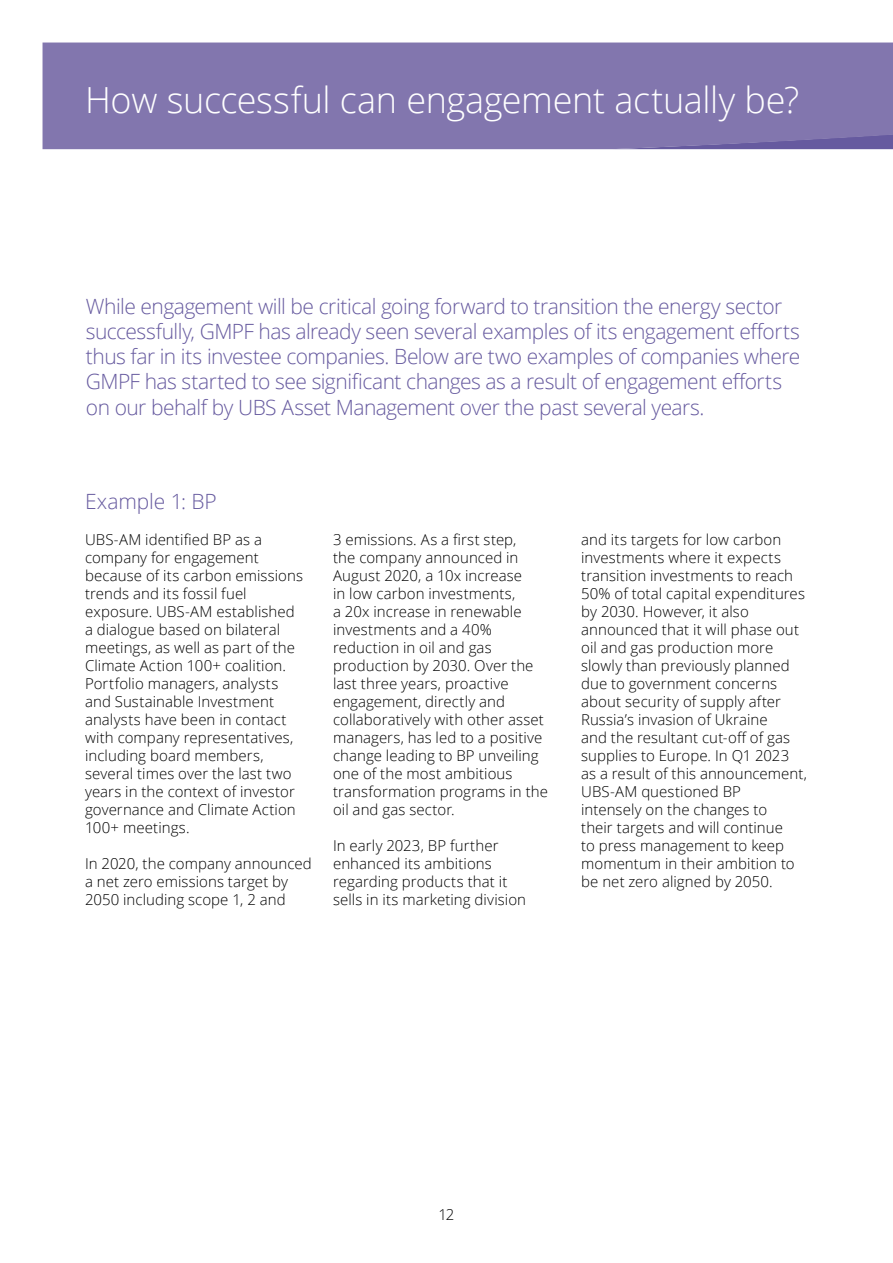
<style>
.page{position:relative;width:893px;height:1263px;background:#fff}
.page>*{position:absolute;margin:0;border:0;box-sizing:border-box;transform-origin:0 0}
.Chapter_heading{font:300 36px "Open Sans";letter-spacing:-.01em;color:#fff}
.Heading_14{font:300 21px/25.2px "Open Sans";letter-spacing:-.025em;color:#665a9f}
.Heading_14_span_all{font:300 21px "Open Sans";letter-spacing:-.005em;color:#665a9f}
.Body_copy{font:300 15px/18px "Open Sans";letter-spacing:.005em;color:#000}
</style>
<div class="page">
<div style="left:43px;top:43px;width:850px;height:106px;background:#8276ae"></div>
<p class="Chapter_heading" style="left:85px;top:75px;width:716px">How successful can engagement actually be?</p>
<p class="Heading_14" style="left:86px;top:293px;width:716px">While engagement will be critical going forward to transition the energy sector successfully, GMPF has already seen several examples of its engagement efforts thus far in its investee companies. Below are two examples of companies where GMPF has started to see significant changes as a result of engagement efforts on our behalf by UBS Asset Management over the past several years.</p>
<p class="Heading_14_span_all" style="left:85px;top:487px;width:133px">Example 1: BP</p>
<p class="Body_copy" style="left:85px;top:530px;width:219px">UBS-AM identified BP as a company for engagement because of its carbon emissions trends and its fossil fuel exposure. UBS-AM established a dialogue based on bilateral meetings, as well as part of the<br>Climate Action 100+ coalition.<br>Portfolio managers, analysts and Sustainable Investment analysts have been in contact with company representatives, including board members, several times over the last two years in the context of investor governance and Climate Action<br>100+ meetings.</p>
<p class="Body_copy" style="left:85px;top:854px;width:228px">In 2020, the company announced a net zero emissions target by<br>2050 including scope 1, 2 and</p>
<p class="Body_copy" style="left:333px;top:530px;width:216px">3 emissions. As a first step,<br>the company announced in<br>August 2020, a 10x increase<br>in low carbon investments,<br>a 20x increase in renewable investments and a 40% reduction in oil and gas production by 2030. Over the last three years, proactive engagement, directly and collaboratively with other asset managers, has led to a positive change leading to BP unveiling one of the most ambitious transformation programs in the oil and gas sector.</p>
<p class="Body_copy" style="left:333px;top:836px;width:195px">In early 2023, BP further enhanced its ambitions regarding products that it sells in its marketing division</p>
<p class="Body_copy" style="left:581px;top:530px;width:227px">and its targets for low carbon investments where it expects transition investments to reach<br>50% of total capital expenditures by 2030. However, it also announced that it will phase out oil and gas production more slowly than previously planned due to government concerns about security of supply after<br>Russia’s invasion of Ukraine<br>and the resultant cut-off of gas supplies to Europe. In Q1 2023 as a result of this announcement,<br>UBS-AM questioned BP<br>intensely on the changes to<br>their targets and will continue<br>to press management to keep momentum in their ambition to be net zero aligned by 2050.</p>
<p class="Body_copy" style="left:438px;top:1205px;width:18px">12</p>
</div>
